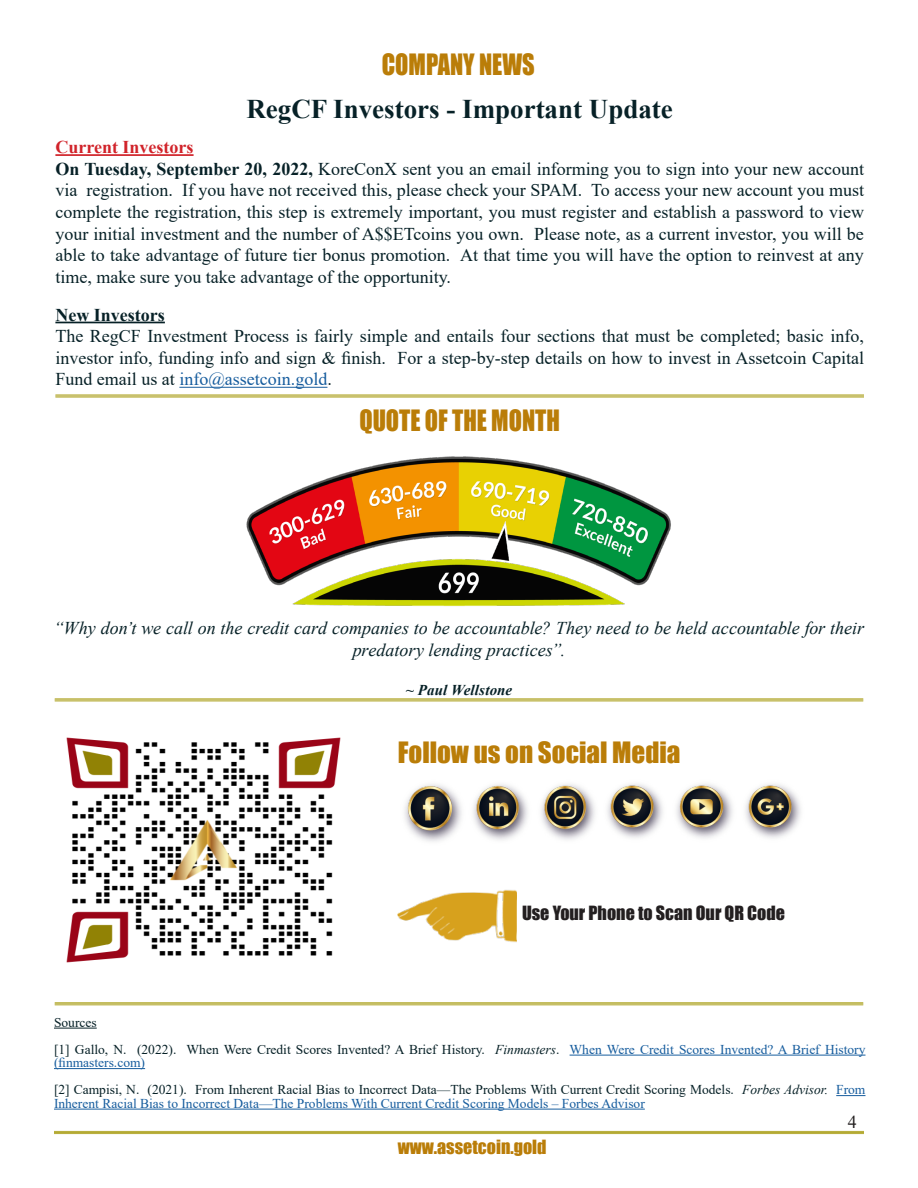
<style>
.page{position:relative;width:918px;height:1188px;background:#fff}
.page>*{position:absolute;margin:0;border:0;box-sizing:border-box;transform-origin:0 0}
.t1{font:700 27px "Times New Roman";color:#072127}
.t2{font:27px "Impact";color:#ba7d08;scale:.9 1}
.t3{font:27px "Impact";color:#ba7d08}
.t4{font:18px/21.6px "Times New Roman";color:#072127;text-align:justify}
.t5{font:italic 18px/21.6px "Times New Roman";color:#072127;text-align:center}
.t6{font:18px "Impact";color:#231f20}
.t7{font:18px "Impact";color:#ba7d08}
.t8{font:700 18px "Times New Roman";color:#d1232a}
.t9{font:700 18px "Times New Roman";color:#072127}
.t10{font:18px "Times New Roman";color:#231f20}
.t11{font:italic 700 15px "Times New Roman";letter-spacing:.01em;color:#072127}
.t12{font:13.5px/13.5px "Times New Roman";color:#072127}
.s1{font-weight:700}
.s2{color:#175d9e}
.s3{font-style:italic}
</style>
<div class="page">
<hr style="left:54px;top:1131px;width:810px;height:1px;background:#b4aa33">
<hr style="left:54px;top:1132px;width:810px;height:1px;background:#b4aa33">
<hr style="left:54px;top:1133px;width:810px;height:1px;background:#b4aa33">
<hr style="left:55px;top:698px;width:808px;height:1px;background:#b4aa33">
<hr style="left:55px;top:700px;width:808px;height:1px;background:#b4aa33">
<hr style="left:55px;top:701px;width:808px;height:1px;background:#b4aa33">
<img style="left:404px;top:784px;width:191px;height:58px">
<img style="left:607px;top:784px;width:194px;height:54px">
<hr style="left:54px;top:1028px;width:43px;height:1px;background:#072127">
<hr style="left:570px;top:1055px;width:295px;height:1px;background:#175d9e">
<hr style="left:54px;top:1068px;width:91px;height:1px;background:#175d9e">
<hr style="left:836px;top:1095px;width:30px;height:1px;background:#175d9e">
<hr style="left:54px;top:1109px;width:591px;height:1px;background:#175d9e">
<hr style="left:55px;top:1002px;width:808px;height:1px;background:#b4aa33">
<hr style="left:55px;top:1004px;width:808px;height:1px;background:#b4aa33">
<img style="left:66px;top:737px;width:275px;height:226px">
<hr style="left:55px;top:154px;width:139px;height:2px;background:#d1232a">
<hr style="left:55px;top:322px;width:110px;height:1px;background:#072127">
<hr style="left:179px;top:387px;width:148px;height:1px;background:#175d9e">
<hr style="left:55px;top:395px;width:809px;height:1px;background:#b4aa33">
<hr style="left:55px;top:396px;width:809px;height:1px;background:#b4aa33">
<hr style="left:55px;top:397px;width:809px;height:1px;background:#b4aa33">
<img style="left:246px;top:456px;width:425px;height:150px">
<img style="left:398px;top:890px;width:119px;height:52px">
<p class="t2" style="left:382px;top:44px;width:171px">COMPANY NEWS</p>
<p class="t1" style="left:246px;top:90px;width:428px">RegCF Investors - Important Update</p>
<p class="t8" style="left:55px;top:134px;width:140px">Current Investors</p>
<p class="t4" style="left:55px;top:157px;width:810px"><span class="s1">On Tuesday, September 20, 2022,</span> KoreConX sent you an email informing you to sign into your new account via registration. If you have not received this, please check your SPAM. To access your new account you must complete the registration, this step is extremely important, you must register and establish a password to view your initial investment and the number of A$$ETcoins you own. Please note, as a current investor, you will be able to take advantage of future tier bonus promotion. At that time you will have the option to reinvest at any time, make sure you take advantage of the opportunity.</p>
<p class="t9" style="left:55px;top:302px;width:111px">New Investors</p>
<p class="t4" style="left:55px;top:325px;width:810px">The RegCF Investment Process is fairly simple and entails four sections that must be completed; basic info, investor info, funding info and sign &amp; finish. For a step-by-step details on how to invest in Assetcoin Capital Fund email us at <span class="s2">info@assetcoin.gold</span>.</p>
<p class="t2" style="left:359px;top:399px;width:224px">QUOTE OF THE MONTH</p>
<p class="t5" style="left:54px;top:617px;width:812px">“Why don’t we call on the credit card companies to be accountable? They need to be held accountable for their predatory lending practices”.</p>
<p class="t11" style="left:406px;top:680px;width:108px">~ Paul Wellstone</p>
<p class="t3" style="left:398px;top:732px;width:284px">Follow us on Social Media</p>
<p class="t6" style="left:522px;top:899px;width:265px">Use Your Phone to Scan Our QR Code</p>
<p class="t12" style="left:54px;top:1015px;width:44px">Sources</p>
<p class="t12" style="left:54px;top:1042px;width:813px">[1] Gallo, N. (2022). When Were Credit Scores Invented? A Brief History. <span class="s3">Finmasters</span>. <span class="s2">When Were Credit Scores Invented? A Brief History (finmasters.com)</span></p>
<p class="t12" style="left:54px;top:1082px;width:813px">[2] Campisi, N. (2021). From Inherent Racial Bias to Incorrect Data—The Problems With Current Credit Scoring Models. <span class="s3">Forbes Advisor.</span> <span class="s2">From<br>Inherent Racial Bias to Incorrect Data—The Problems With Current Credit Scoring Models – Forbes Advisor</span></p>
<p class="t7" style="left:398px;top:1133px;width:150px">www.assetcoin.gold</p>
<p class="t10" style="left:848px;top:1109px;width:10px">4</p>
</div>
